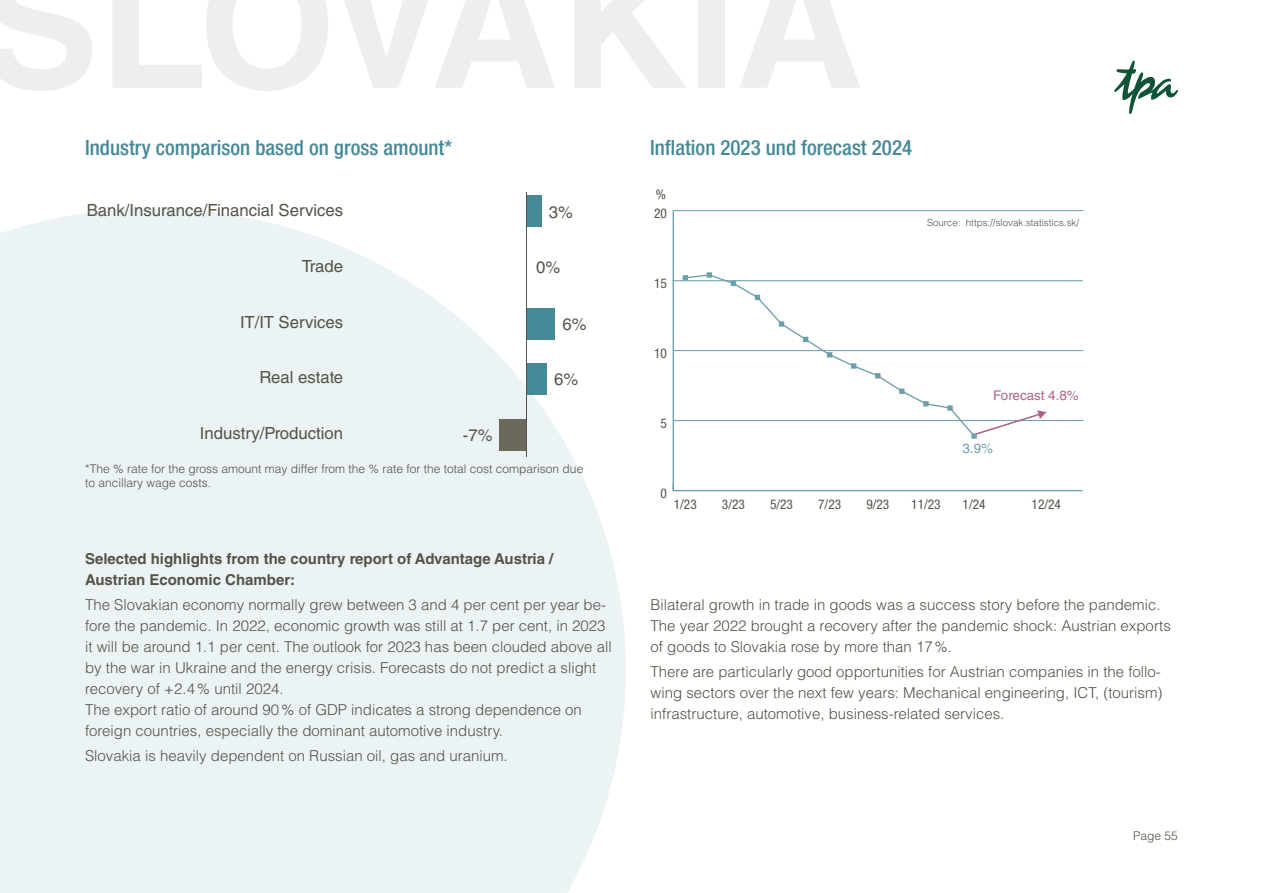
<style>
.page{position:relative;width:1263px;height:893px;background:#fff}
.page>*{position:absolute;margin:0;border:0;box-sizing:border-box;transform-origin:0 0}
.t1{font:500 condensed 21px "Helvetica Neue LT Pro";color:#458998}
.t2{font:16.8px "Helvetica LT Std";color:#545346}
.t3{font:300 15px/21px "Helvetica LT Std";color:#545346}
.t4{font:700 15px/21px "Helvetica LT Std";color:#545346}
.t5{font:condensed 13.35px "Helvetica Neue LT Pro";color:#545346}
.t6{font:13.35px "Helvetica LT Std";color:#ab6488}
.t7{font:13.35px "Helvetica LT Std";color:#6c9fac}
.t8{font:300 12px/14.4px "Helvetica LT Std";color:#545346}
.t9{font:300 9.75px "Helvetica LT Std";color:#545346}
</style>
<div class="page">
<svg style="left:1114px;top:61px;width:64px;height:53px"></svg>
<svg style="left:0;top:208px;width:626px;height:685px;background:#eef4f5"></svg>
<div style="left:527px;top:195px;width:15px;height:32px;background:#458998"></div>
<div style="left:527px;top:308px;width:27px;height:32px;background:#458998"></div>
<div style="left:527px;top:363px;width:19px;height:31px;background:#458998"></div>
<div style="left:499px;top:419px;width:28px;height:31px;background:#6a695c"></div>
<hr style="left:526px;top:193px;width:1px;height:264px;background:#545346">
<hr style="left:673px;top:490px;width:409px;height:1px;background:#6c9fac">
<hr style="left:673px;top:211px;width:1px;height:280px;background:#6c9fac">
<hr style="left:673px;top:420px;width:410px;height:1px;background:#6c9fac">
<hr style="left:673px;top:350px;width:410px;height:1px;background:#6c9fac">
<hr style="left:673px;top:280px;width:410px;height:1px;background:#6c9fac">
<hr style="left:673px;top:210px;width:410px;height:1px;background:#6c9fac">
<svg style="left:683px;top:272px;width:363px;height:167px"></svg>
<h1 class="t1" style="left:85px;top:135px;width:369px">Industry comparison based on gross amount*</h1>
<p class="t2" style="left:87px;top:201px;width:258px">Bank/Insurance/Financial Services</p>
<p class="t2" style="left:549px;top:202px;width:26px">3%</p>
<p class="t2" style="left:302px;top:256px;width:43px">Trade</p>
<p class="t2" style="left:536px;top:258px;width:26px">0%</p>
<p class="t2" style="left:240px;top:312px;width:105px">IT/IT Services</p>
<p class="t2" style="left:563px;top:314px;width:26px">6%</p>
<p class="t2" style="left:259px;top:368px;width:85px">Real estate</p>
<p class="t2" style="left:554px;top:369px;width:26px">6%</p>
<p class="t2" style="left:200px;top:424px;width:145px">Industry/Production</p>
<p class="t2" style="left:463px;top:425px;width:31px">-7%</p>
<p class="t8" style="left:85px;top:461px;width:500px">*The % rate for the gross amount may differ from the % rate for the total cost comparison due to ancillary wage costs.</p>
<p class="t4" style="left:85px;top:548px;width:470px">Selected highlights from the country report of Advantage Austria /<br>Austrian Economic Chamber:</p>
<p class="t3" style="left:85px;top:594px;width:528px">The Slovakian economy normally grew between 3 and 4 per cent per year be&shy;fore the pandemic. In 2022, economic growth was still at 1.7 per cent, in 2023 it will be around 1.1 per cent. The outlook for 2023 has been clouded above all by the war in Ukraine and the energy crisis. Forecasts do not predict a slight recovery of +2.4% until 2024.<br>The export ratio of around 90% of GDP indicates a strong dependence on foreign countries, especially the dominant automotive industry.</p>
<p class="t3" style="left:85px;top:745px;width:424px">Slovakia is heavily dependent on Russian oil, gas and uranium.</p>
<h1 class="t1" style="left:650px;top:135px;width:264px">Inflation 2023 und forecast 2024</h1>
<p class="t5" style="left:656px;top:186px;width:12px">%</p>
<p class="t5" style="left:654px;top:205px;width:14px">20</p>
<p class="t5" style="left:654px;top:275px;width:14px">15</p>
<p class="t9" style="left:927px;top:217px;width:154px">Source: https://slovak.statistics.sk/</p>
<p class="t5" style="left:654px;top:345px;width:14px">10</p>
<p class="t5" style="left:660px;top:415px;width:8px">5</p>
<p class="t6" style="left:993px;top:388px;width:87px">Forecast 4.8%</p>
<p class="t7" style="left:962px;top:441px;width:32px">3.9%</p>
<p class="t5" style="left:660px;top:485px;width:8px">0</p>
<p class="t5" style="left:674px;top:497px;width:25px">1/23</p>
<p class="t5" style="left:722px;top:497px;width:25px">3/23</p>
<p class="t5" style="left:770px;top:497px;width:25px">5/23</p>
<p class="t5" style="left:818px;top:497px;width:25px">7/23</p>
<p class="t5" style="left:866px;top:497px;width:25px">9/23</p>
<p class="t5" style="left:911px;top:497px;width:31px">11/23</p>
<p class="t5" style="left:962px;top:497px;width:25px">1/24</p>
<p class="t5" style="left:1031px;top:497px;width:31px">12/24</p>
<p class="t3" style="left:651px;top:594px;width:522px">Bilateral growth in trade in goods was a success story before the pandemic.<br>The year 2022 brought a recovery after the pandemic shock: Austrian exports of goods to Slovakia rose by more than 17%.</p>
<p class="t3" style="left:651px;top:661px;width:513px;text-align:justify">There are particularly good opportunities for Austrian companies in the follo&shy;wing sectors over the next few years: Mechanical engineering, ICT, (tourism) infrastructure, automotive, business-related services.</p>
<p class="t8" style="left:1133px;top:828px;width:46px">Page 55</p>
</div>
